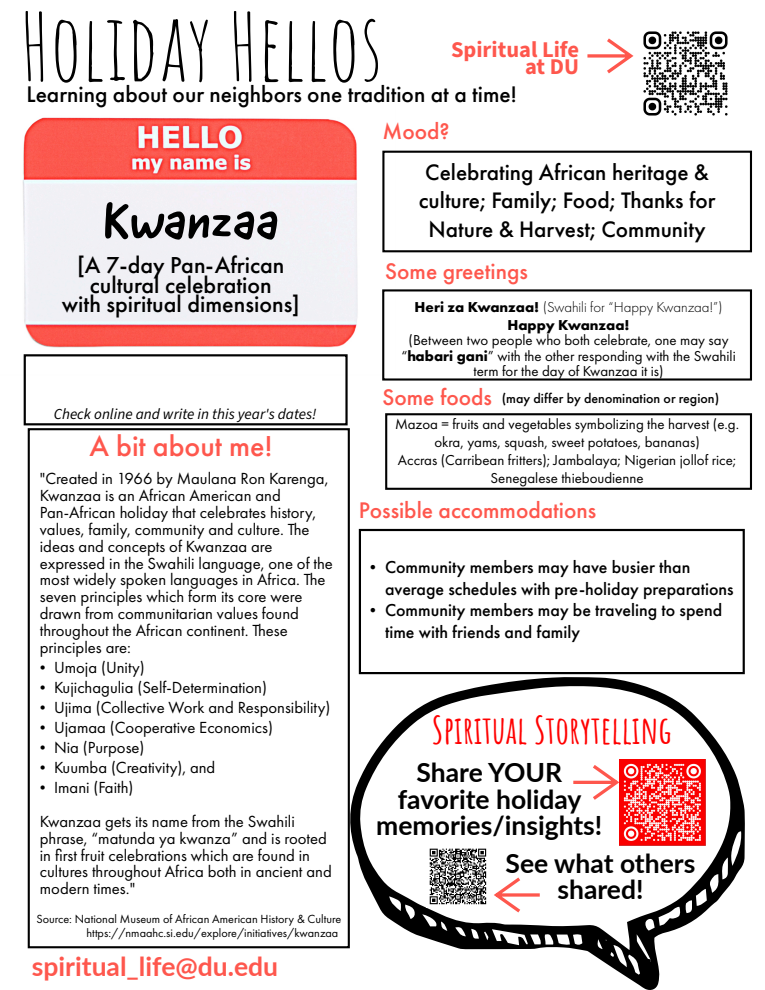
<style>
.page{position:relative;width:765px;height:990px;background:#fff}
.page>*{position:absolute;margin:0;border:0;box-sizing:border-box;transform-origin:0 0}
.t1{font:92.28px "Amatic SC";color:#000}
.t2{font:53px "Good Dog New";color:#000}
.t3{font:700 37.88px "Amatic SC";color:#f00}
.t4{font:500 29.96px "Futura PT";color:#fe574d}
.t5{font:700 26.48px/26.2px "Lato";color:#000;text-align:center}
.t6{font:700 26.48px "Lato";color:#fe574d}
.t7{font:500 23.96px/19.4px "Futura PT";color:#000;text-align:center}
.t8{font:500 23.4px "Futura PT";color:#fe574d}
.t9{font:500 23.4px "Futura PT";color:#000}
.t10{font:500 23.24px/28.2px "Futura PT";color:#000;text-align:center}
.t11{font:700 22.52px/16.4px "Source Sans 3";color:#fe574d;text-align:right}
.t12{font:500 17.92px/21.5px "Futura PT";color:#000}
.t13{font:16.68px/16.8px "Futura PT";color:#000}
.t14{font:italic 15.2px "Source Sans 3";color:#000}
.t15{font:14.92px/17.9px "Futura PT";color:#000;text-align:center}
.t16{font:700 14.92px/17.9px "Futura PT";color:#000;text-align:center}
.t17{font:500 14px "Futura PT";color:#000}
.t18{font:12.2px/14.6px "Futura PT";color:#000;text-align:right}
.s1{font-family:"Times New Roman"}
.s2{font-weight:300}
.s3{font-weight:700}
.s4{font-family:"Times New Roman";font-weight:400}
</style>
<div class="page">
<img style="left:22px;top:117px;width:464px;height:330px">
<div style="left:28px;top:428px;width:322px;height:520px;border:2px solid #000"></div>
<div style="left:382px;top:151px;width:370px;height:101px;border:2px solid #000"></div>
<div style="left:382px;top:289px;width:370px;height:92px;border:2px solid #000"></div>
<div style="left:385px;top:413px;width:367px;height:77px;border:2px solid #000"></div>
<div style="left:359px;top:529px;width:386px;height:145px;border:2px solid #000"></div>
<svg style="left:348px;top:677px;width:397px;height:313px"></svg>
<svg style="left:587px;top:38px;width:47px;height:36px"></svg>
<svg style="left:570px;top:762px;width:49px;height:41px"></svg>
<svg style="left:491px;top:874px;width:52px;height:42px"></svg>
<img style="left:619px;top:760px;width:86px;height:85px">
<img style="left:427px;top:845px;width:62px;height:63px">
<img style="left:643px;top:31px;width:85px;height:85px">
<h1 class="t1" style="left:20px;top:-20px;width:364px">Holiday Hellos</h1>
<h3 class="t9" style="left:26px;top:81px;width:492px">Learning about our neighbors one tradition at a time!</h3>
<h3 class="t11" style="left:451px;top:42px;width:130px">Spiritual Life at DU</h3>
<h2 class="t2" style="left:104px;top:187px;width:177px">Kwanzaa</h2>
<h3 class="t7" style="left:62px;top:255px;width:240px">[A 7-day Pan-African cultural celebration<br>with spiritual dimensions]</h3>
<p class="t14" style="left:54px;top:405px;width:264px">Check online and write in this year's dates!</p>
<h3 class="t4" style="left:90px;top:428px;width:184px">A bit about me!</h3>
<p class="t13" style="left:40px;top:470px;width:295px">"Created in 1966 by Maulana Ron Karenga, Kwanzaa is an African American and Pan-African holiday that celebrates history, values, family, community and culture. The ideas and concepts of Kwanzaa are expressed in the Swahili language, one of the most widely spoken languages in Africa. The seven principles which form its core were drawn from communitarian values found throughout the African continent. These principles are:</p>
<p class="t13" style="left:40px;top:659px;width:106px"><span class="s1">•</span> Umoja (Unity)</p>
<p class="t13" style="left:40px;top:679px;width:229px"><span class="s1">•</span> Kujichagulia (Self-Determination)</p>
<p class="t13" style="left:40px;top:699px;width:292px"><span class="s1">•</span> Ujima (Collective Work and Responsibility)</p>
<p class="t13" style="left:40px;top:719px;width:235px"><span class="s1">•</span> Ujamaa (Cooperative Economics)</p>
<p class="t13" style="left:40px;top:739px;width:106px"><span class="s1">•</span> Nia (Purpose)</p>
<p class="t13" style="left:40px;top:759px;width:177px"><span class="s1">•</span> Kuumba (Creativity), and</p>
<p class="t13" style="left:40px;top:771px;width:256px;line-height:33.7px"><span class="s1">•</span> Imani (Faith)<br>Kwanzaa gets its name from the Swahili</p>
<p class="t13" style="left:40px;top:830px;width:294px">phrase, “matunda ya kwanza” and is rooted in first fruit celebrations which are found in cultures throughout Africa both in ancient and modern times."</p>
<p class="t18" style="left:36px;top:911px;width:306px">Source: National Museum of African American History &amp; Culture https://nmaahc.si.edu/explore/initiatives/kwanzaa</p>
<h3 class="t6" style="left:32px;top:947px;width:248px">spiritual_life@du.edu</h3>
<h3 class="t8" style="left:382px;top:118px;width:69px">Mood?</h3>
<h3 class="t10" style="left:419px;top:158px;width:298px">Celebrating African heritage &amp; culture; Family; Food; Thanks for<br>Nature &amp; Harvest; Community</h3>
<h3 class="t8" style="left:385px;top:257px;width:144px">Some greetings</h3>
<p class="t16" style="left:415px;top:297px;width:309px">Heri za Kwanzaa! <span class="s2">(Swahili for “Happy Kwanzaa!”)<br></span>Happy Kwanzaa!</p>
<p class="t15" style="left:401px;top:332px;width:336px;line-height:15.5px">(Between two people who both celebrate, one may say “<span class="s3">habari gani</span>” with the other responding with the Swahili term for the day of Kwanzaa it is)</p>
<p class="t15" style="left:395px;top:415px;width:346px">Mazoa = fruits and vegetables symbolizing the harvest (e.g. okra, yams, squash, sweet potatoes, bananas)<br>Accras (Carribean fritters); Jambalaya; Nigerian jollof rice; Senegalese thieboudienne</p>
<h3 class="t8" style="left:382px;top:383px;width:111px">Some foods</h3>
<p class="t17" style="left:502px;top:390px;width:219px">(may differ by denomination or region)</p>
<h3 class="t8" style="left:359px;top:496px;width:239px">Possible accommodations</h3>
<p class="t12" style="left:385px;top:557px;width:350px;text-indent:-15px"><span class="s4">•</span> Community members may have busier than average schedules with pre-holiday preparations</p>
<p class="t12" style="left:385px;top:600px;width:339px;text-indent:-15px"><span class="s4">•</span> Community members may be traveling to spend time with friends and family</p>
<h3 class="t3" style="left:432px;top:701px;width:241px">SPIRITUAL STORYTELLING</h3>
<h3 class="t5" style="left:376px;top:759px;width:228px">Share YOUR favorite holiday memories/insights!</h3>
<h3 class="t5" style="left:506px;top:849px;width:191px">See what others shared!</h3>
</div>
